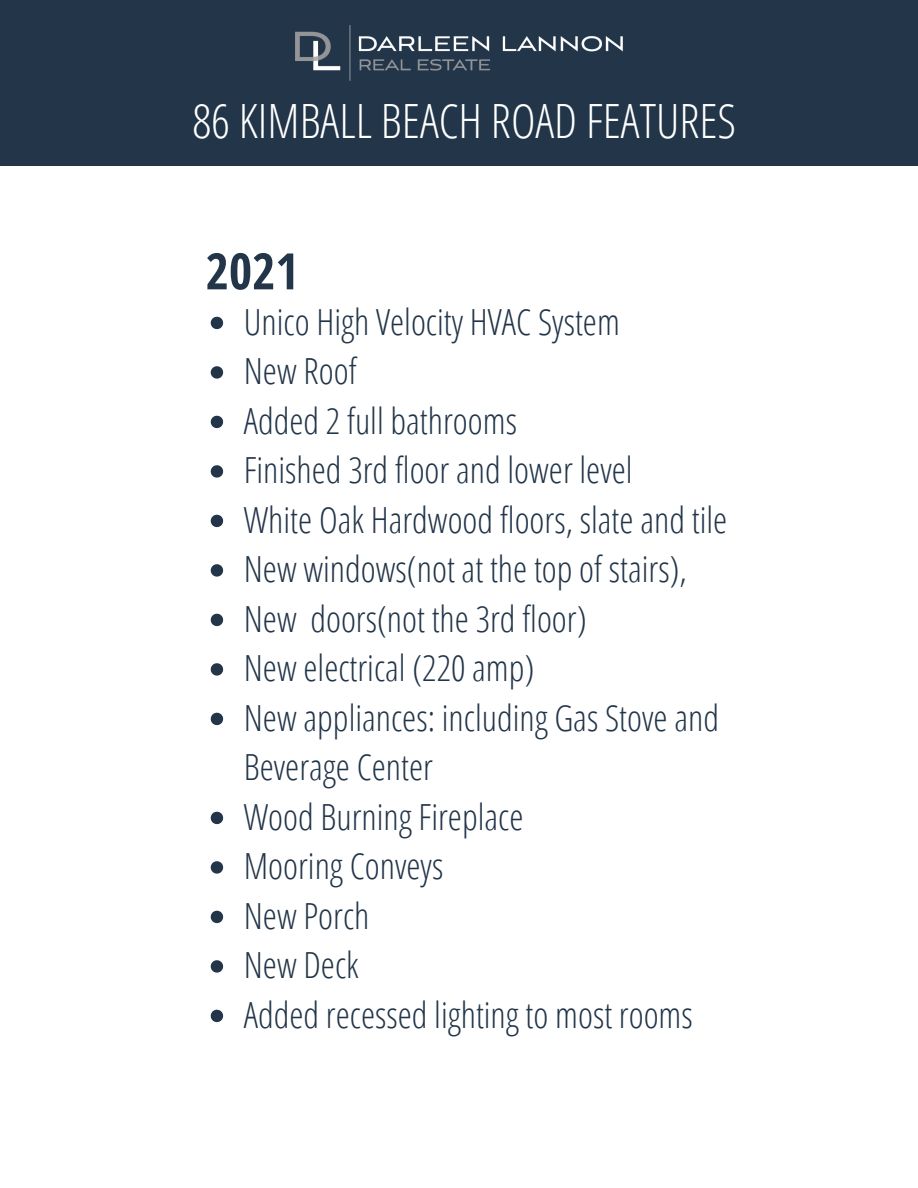
<style>
.page{position:relative;width:918px;height:1188px;background:#fff}
.page>*{position:absolute;margin:0;border:0;box-sizing:border-box;transform-origin:0 0}
.t1{font:700 50.25px "Open Sans Condensed";color:#223549}
.t2{font:300 47.25px "Open Sans Condensed";color:#fff}
.t3{font:300 36px/49.5px "Open Sans Condensed";color:#223549}
</style>
<div class="page">
<div style="left:0;top:0;width:918px;height:166px;background:#223549"></div>
<img style="left:295px;top:26px;width:327px;height:55px">
<svg style="left:211px;top:317px;width:12px;height:12px"></svg>
<svg style="left:211px;top:366px;width:12px;height:13px"></svg>
<svg style="left:211px;top:416px;width:12px;height:12px"></svg>
<svg style="left:211px;top:465px;width:12px;height:13px"></svg>
<svg style="left:211px;top:515px;width:12px;height:12px"></svg>
<svg style="left:211px;top:564px;width:12px;height:13px"></svg>
<svg style="left:211px;top:614px;width:12px;height:12px"></svg>
<svg style="left:211px;top:663px;width:12px;height:13px"></svg>
<svg style="left:211px;top:713px;width:12px;height:12px"></svg>
<svg style="left:211px;top:812px;width:12px;height:12px"></svg>
<svg style="left:211px;top:861px;width:12px;height:13px"></svg>
<svg style="left:211px;top:911px;width:12px;height:12px"></svg>
<svg style="left:211px;top:960px;width:12px;height:13px"></svg>
<svg style="left:211px;top:1010px;width:12px;height:12px"></svg>
<p class="t2" style="left:192px;top:87px;width:545px">86 KIMBALL BEACH ROAD FEATURES</p>
<p class="t1" style="left:206px;top:236px;width:94px">2021</p>
<p class="t3" style="left:244px;top:296px;width:378px">Unico High Velocity HVAC System</p>
<p class="t3" style="left:244px;top:346px;width:114px">New Roof</p>
<p class="t3" style="left:244px;top:395px;width:275px">Added 2 full bathrooms</p>
<p class="t3" style="left:244px;top:445px;width:390px">Finished 3rd floor and lower level</p>
<p class="t3" style="left:244px;top:494px;width:485px">White Oak Hardwood floors, slate and tile</p>
<p class="t3" style="left:244px;top:544px;width:445px">New windows(not at the top of stairs),</p>
<p class="t3" style="left:244px;top:593px;width:344px">New doors(not the 3rd floor)</p>
<p class="t3" style="left:244px;top:643px;width:292px">New electrical (220 amp)</p>
<p class="t3" style="left:244px;top:692px;width:477px">New appliances: including Gas Stove and<br>Beverage Center</p>
<p class="t3" style="left:244px;top:791px;width:281px">Wood Burning Fireplace</p>
<p class="t3" style="left:244px;top:841px;width:201px">Mooring Conveys</p>
<p class="t3" style="left:244px;top:890px;width:127px">New Porch</p>
<p class="t3" style="left:244px;top:940px;width:116px">New Deck</p>
<p class="t3" style="left:244px;top:989px;width:451px">Added recessed lighting to most rooms</p>
</div>
